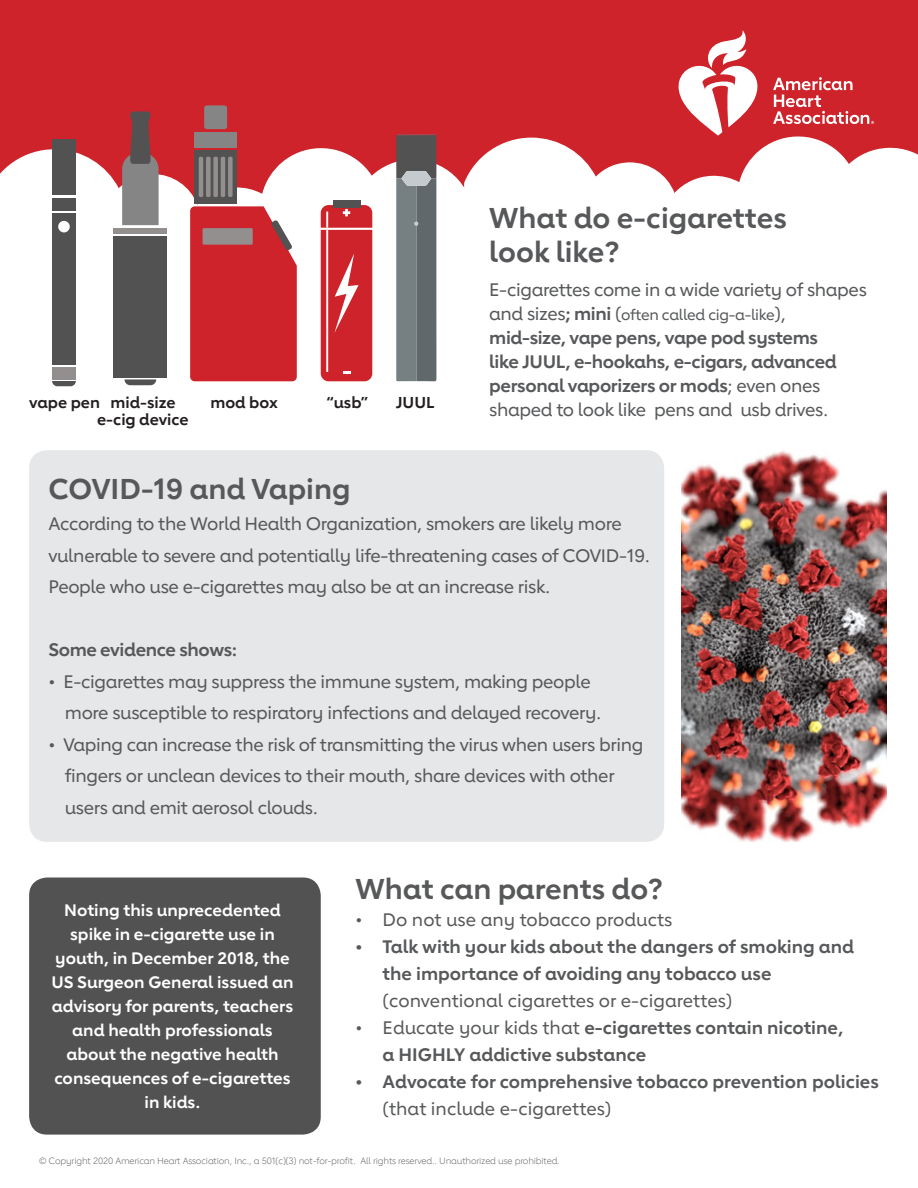
<style>
.page{position:relative;width:918px;height:1188px;background:#fff}
.page>*{position:absolute;margin:0;border:0;box-sizing:border-box;transform-origin:0 0}
.t1{font:700 28.5px/34.2px "Lub Dub";color:#57585a}
.t2{font:500 18px/31.5px "Lub Dub";letter-spacing:-.02em;color:#57585a}
.t3{font:700 18px/27px "Lub Dub";letter-spacing:-.005em;color:#57585a}
.t4{font:500 18px "Lub Dub";color:#57585a}
.t5{font:700 16.5px/24px "Lub Dub";color:#fff;text-align:center}
.t6{font:700 15.75px "Lub Dub";color:#231f20}
.t7{font:500 15px "Lub Dub";letter-spacing:-.02em;color:#57585a}
.t8{font:300 9px "Lub Dub";letter-spacing:-.02em;color:#57585a}
.s1{font-size:18px}
.s2{font-weight:700;font-size:18px}
.s3{font-weight:500}
</style>
<div class="page">
<div style="left:29px;top:450px;width:635px;height:392px;background:#e6e7e9;border-radius:18px"></div>
<div style="left:29px;top:878px;width:292px;height:257px;background:#525252;border-radius:18px"></div>
<div style="left:0;top:0;width:918px;height:212px;background:#ce232a"></div>
<svg style="left:0;top:30px;width:918px;height:356px"></svg>
<img style="left:682px;top:450px;width:205px;height:392px">
<p class="t6" style="left:29px;top:393px;width:148px">vape pen mid-size</p>
<p class="t6" style="left:210px;top:393px;width:69px">mod box</p>
<p class="t6" style="left:326px;top:393px;width:43px">“usb”</p>
<p class="t6" style="left:396px;top:393px;width:40px">JUUL</p>
<p class="t6" style="left:97px;top:410px;width:93px">e-cig device</p>
<p class="t1" style="left:489px;top:201px;width:299px">What do e-cigarettes look like?</p>
<p class="t2" style="left:489px;top:273px;width:379px">E-cigarettes come in a wide variety of shapes</p>
<p class="t7" style="left:489px;top:306px;width:298px"><span class="s1">and sizes</span><span class="s2">; mini</span> <span class="s1">(</span>often called cig-a-like<span class="s1">),</span></p>
<p class="t3" style="left:489px;top:325px;width:349px;line-height:24px">mid-size, vape pens, vape pod systems like JUUL, e-hookahs, e-cigars, advanced personal vaporizers or mods<span class="s3">; even ones shaped to look like pens and usb drives.</span></p>
<p class="t1" style="left:48px;top:471px;width:304px">COVID-19 and Vaping</p>
<p class="t2" style="left:48px;top:508px;width:603px">According to the World Health Organization, smokers are likely more vulnerable to severe and potentially life-threatening cases of COVID-19.<br>People who use e-cigarettes may also be at an increase risk.</p>
<p class="t3" style="left:48px;top:636px;width:190px">Some evidence shows:</p>
<p class="t2" style="left:65px;top:666px;width:538px;text-indent:-16px">• E-cigarettes may suppress the immune system, making people more susceptible to respiratory infections and delayed recovery.</p>
<p class="t2" style="left:65px;top:729px;width:580px;text-indent:-16px">• Vaping can increase the risk of transmitting the virus when users bring fingers or unclean devices to their mouth, share devices with other users and emit aerosol clouds.</p>
<p class="t5" style="left:52px;top:898px;width:243px">Noting this unprecedented spike in e-cigarette use in youth, in December 2018, the<br>US Surgeon General issued an advisory for parents, teachers and health professionals about the negative health consequences of e-cigarettes</p>
<p class="t5" style="left:145px;top:1090px;width:57px">in kids.</p>
<p class="t1" style="left:356px;top:871px;width:309px">What can parents do?</p>
<p class="t4" style="left:356px;top:909px;width:318px">• Do not use any tobacco products</p>
<p class="t3" style="left:383px;top:933px;width:473px;text-indent:-27px">• Talk with your kids about the dangers of smoking and the importance of avoiding any tobacco use <span class="s3">(conventional cigarettes or e-cigarettes)</span></p>
<p class="t3" style="left:383px;top:1014px;width:462px;text-indent:-27px"><span class="s3">• Educate your kids that</span> e-cigarettes contain nicotine, a HIGHLY addictive substance</p>
<p class="t3" style="left:383px;top:1068px;width:498px;text-indent:-27px">• Advocate for comprehensive tobacco prevention policies <span class="s3">(that include e-cigarettes)</span></p>
<p class="t8" style="left:39px;top:1156px;width:522px">© Copyright 2020 American Heart Association, Inc., a 501(c)(3) not-for-profit. All rights reserved.. Unauthorized use prohibited.</p>
</div>
